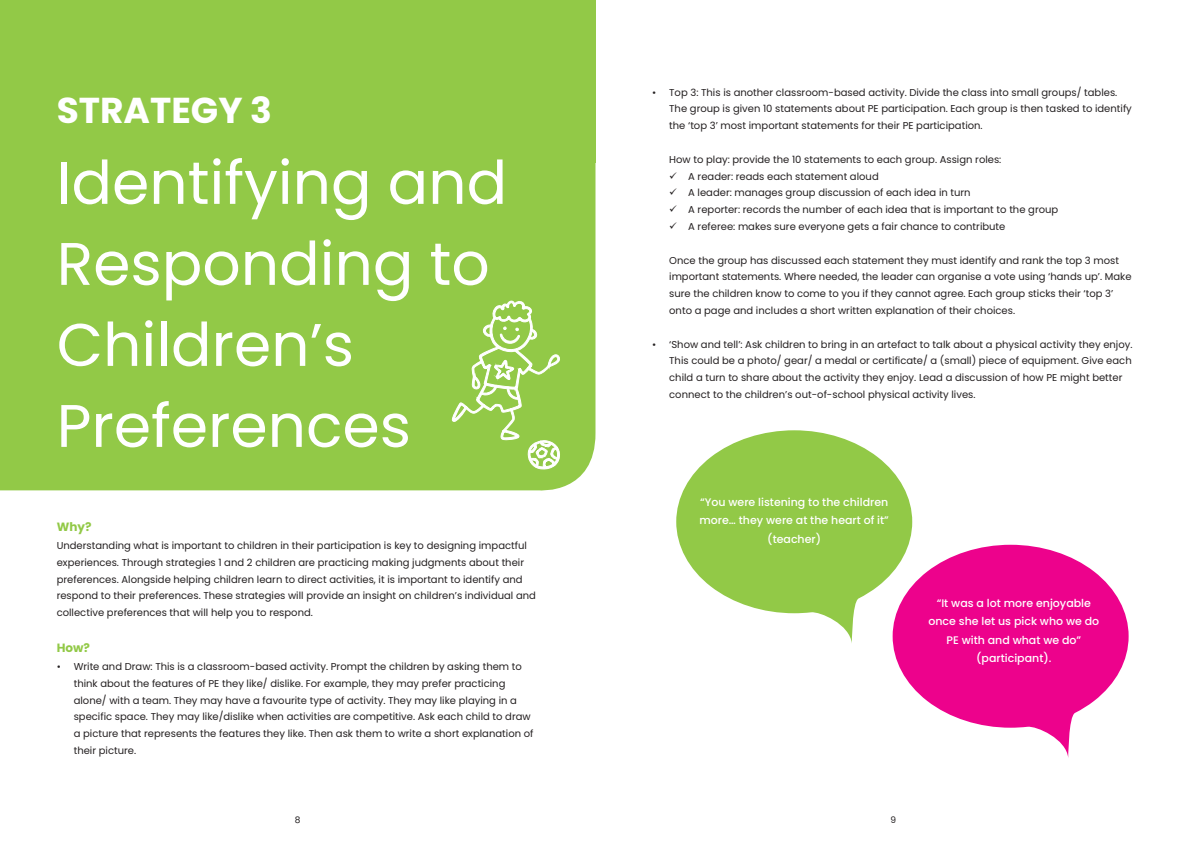
<style>
.page{position:relative;width:1191px;height:842px;background:#fff}
.page>*{position:absolute;margin:0;border:0;box-sizing:border-box;transform-origin:0 0}
.t1{font:60px/81px "Poppins";color:#fff}
.t2{font:700 36px "Poppins";color:#fff}
.t3{font:700 12px "Poppins";color:#92c947}
.t4{font:500 11px/18.5px "Poppins";color:#fff;text-align:center}
.t5{font:10px/16.8px "Poppins";color:#231f20}
.t6{font:9px "Poppins";color:#231f20}
</style>
<div class="page">
<div style="left:0;top:0;width:595px;height:162px;background:#92c947"></div>
<div style="left:0;top:162px;width:595px;height:329px;background:#92c947"></div>
<svg style="left:676px;top:430px;width:236px;height:213px;fill:#92c947"></svg>
<svg style="left:892px;top:545px;width:236px;height:213px;fill:#ed028c"></svg>
<svg style="left:443px;top:300px;width:117px;height:185px;background:#9fcf5e"></svg>
<h2 class="t2" style="left:57px;top:89px;width:217px">STRATEGY 3</h2>
<h1 class="t1" style="left:57px;top:143px;width:452px">Identifying and<br>Responding to<br>Children’s<br>Preferences</h1>
<p class="t3" style="left:57px;top:520px;width:36px">Why?</p>
<p class="t5" style="left:57px;top:537px;width:481px">Understanding what is important to children in their participation is key to designing impactful experiences. Through strategies 1 and 2 children are practicing making judgments about their preferences. Alongside helping children learn to direct activities, it is important to identify and respond to their preferences. These strategies will provide an insight on children’s individual and collective preferences that will help you to respond.</p>
<p class="t3" style="left:57px;top:641px;width:35px">How?</p>
<p class="t5" style="left:74px;top:658px;width:461px;text-indent:-17px">• Write and Draw: This is a classroom-based activity. Prompt the children by asking them to think about the features of PE they like/ dislike. For example, they may prefer practicing alone/ with a team. They may have a favourite type of activity. They may like playing in a specific space. They may like/dislike when activities are competitive. Ask each child to draw a picture that represents the features they like. Then ask them to write a short explanation of their picture.</p>
<p class="t6" style="left:295px;top:815px;width:7px">8</p>
<p class="t5" style="left:669px;top:84px;width:464px;text-indent:-17px">• Top 3: This is another classroom-based activity. Divide the class into small groups/ tables.<br>The group is given 10 statements about PE participation. Each group is then tasked to identify the ‘top 3’ most important statements for their PE participation.</p>
<p class="t5" style="left:669px;top:151px;width:334px">How to play: provide the 10 statements to each group. Assign roles:</p>
<p class="t5" style="left:669px;top:168px;width:211px">✓ A reader: reads each statement aloud</p>
<p class="t5" style="left:669px;top:184px;width:303px">✓ A leader: manages group discussion of each idea in turn</p>
<p class="t5" style="left:669px;top:201px;width:390px">✓ A reporter: records the number of each idea that is important to the group</p>
<p class="t5" style="left:669px;top:218px;width:338px">✓ A referee: makes sure everyone gets a fair chance to contribute</p>
<p class="t5" style="left:669px;top:252px;width:464px">Once the group has discussed each statement they must identify and rank the top 3 most important statements. Where needed, the leader can organise a vote using ‘hands up’. Make sure the children know to come to you if they cannot agree. Each group sticks their ‘top 3’ onto a page and includes a short written explanation of their choices.</p>
<p class="t5" style="left:669px;top:336px;width:465px;text-indent:-17px">• ‘Show and tell’: Ask children to bring in an artefact to talk about a physical activity they enjoy.<br>This could be a photo/ gear/ a medal or certificate/ a (small) piece of equipment. Give each child a turn to share about the activity they enjoy. Lead a discussion of how PE might better connect to the children’s out-of-school physical activity lives.</p>
<p class="t4" style="left:699px;top:493px;width:191px">“You were listening to the children more… they were at the heart of it” (teacher)</p>
<p class="t4" style="left:928px;top:594px;width:172px">“It was a lot more enjoyable once she let us pick who we do<br>PE with and what we do” (participant).</p>
<p class="t6" style="left:890px;top:815px;width:7px">9</p>
</div>
